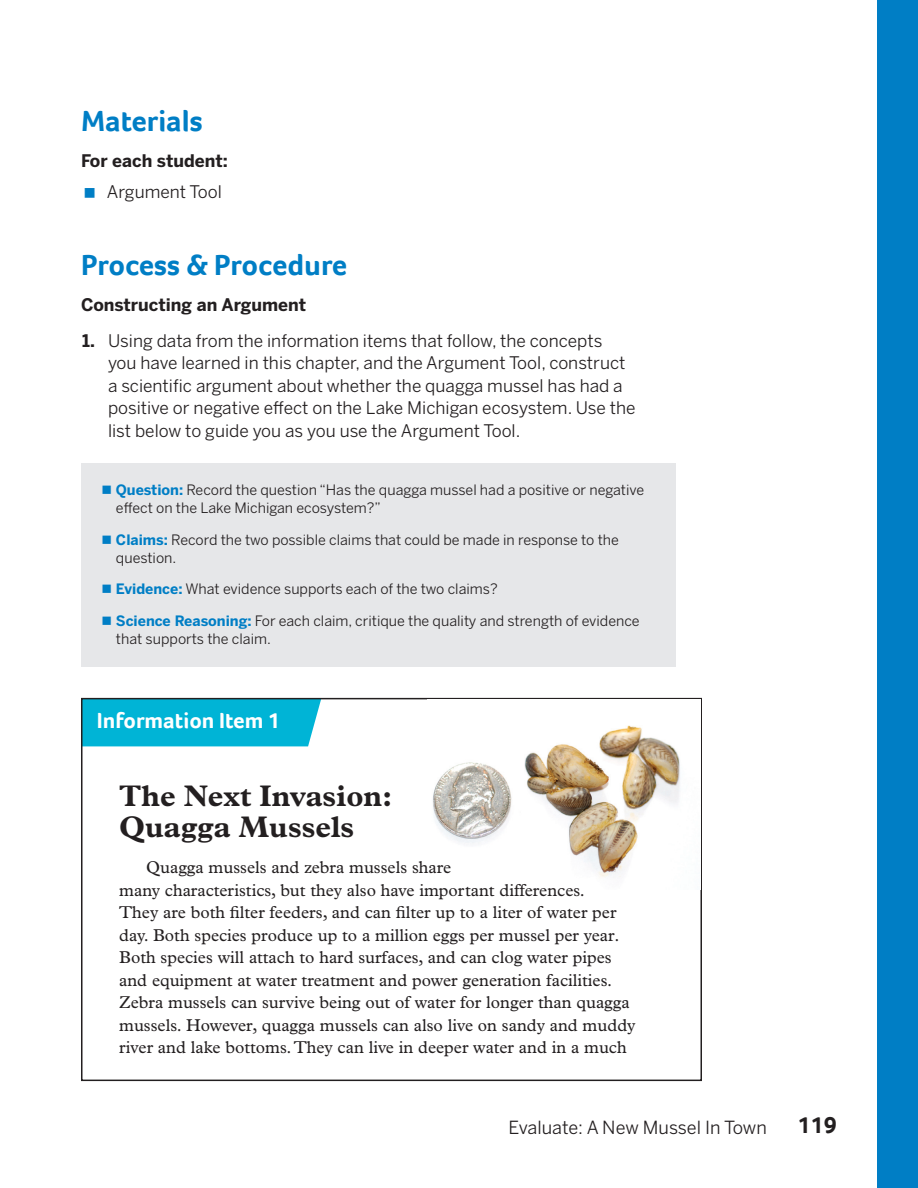
<style>
.page{position:relative;width:918px;height:1188px;background:#fff}
.page>*{position:absolute;margin:0;border:0;box-sizing:border-box;transform-origin:0 0}
.Reading_Header{font:700 30px/31.5px "Plantin Std";color:#231f20}
.Section_Header{font:700 30px "Foco";color:#007ec5}
.t1{font:700 24px "Foco";color:#231f20}
.Table_Header_Small{font:700 22.5px "Foco";color:#fff}
.t2{font:18px "Benton Sans";color:#231f20}
.Paragraph{font:17.25px/22.5px "Plantin Std";color:#231f20}
.t3{font:17.25px/22.5px "Benton Sans";color:#231f20}
.List_Subheader{font:700 17.25px "Benton Sans";color:#231f20}
.Explanation_Argument{font:14.25px/18px "Benton Sans";color:#231f20}
.s1{font-weight:700}
.s2{color:#007ec5}
.s3{font-weight:700;color:#007ec5}
</style>
<div class="page">
<div style="left:878px;top:0;width:40px;height:1188px;background:#007ec5"></div>
<svg style="left:81px;top:697px;width:621px;height:385px"></svg>
<img style="left:428px;top:700px;width:273px;height:189px">
<div style="left:81px;top:464px;width:595px;height:72px;background:#e6e7e9"></div>
<div style="left:81px;top:513px;width:595px;height:73px;background:#e6e7e9"></div>
<div style="left:81px;top:563px;width:595px;height:54px;background:#e6e7e9"></div>
<div style="left:81px;top:594px;width:595px;height:73px;background:#e6e7e9"></div>
<p class="Section_Header" style="left:81px;top:101px;width:123px">Materials</p>
<p class="List_Subheader" style="left:81px;top:150px;width:148px">For each student:</p>
<p class="t3" style="left:107px;top:180px;width:117px">Argument Tool</p>
<p class="Section_Header" style="left:81px;top:245px;width:268px">Process &amp; Procedure</p>
<p class="List_Subheader" style="left:81px;top:294px;width:227px">Constructing an Argument</p>
<p class="t3" style="left:108px;top:329px;width:529px;text-indent:-26px"><span class="s1">1.</span> Using data from the information items that follow, the concepts<br>you have learned in this chapter, and the Argument Tool, construct a scientific argument about whether the quagga mussel has had a positive or negative effect on the Lake Michigan ecosystem. Use the list below to guide you as you use the Argument Tool.</p>
<p class="Explanation_Argument" style="left:116px;top:481px;width:530px;text-indent:-14px"><span class="s2">■</span> <span class="s3">Question:</span> Record the question “Has the quagga mussel had a positive or negative effect on the Lake Michigan ecosystem?”</p>
<p class="Explanation_Argument" style="left:116px;top:530px;width:505px;text-indent:-14px"><span class="s2">■</span> <span class="s3">Claims:</span> Record the two possible claims that could be made in response to the question.</p>
<p class="Explanation_Argument" style="left:101px;top:580px;width:398px"><span class="s2">■</span> <span class="s3">Evidence:</span> What evidence supports each of the two claims?</p>
<p class="Explanation_Argument" style="left:116px;top:611px;width:525px;text-indent:-14px"><span class="s2">■</span> <span class="s3">Science Reasoning:</span> For each claim, critique the quality and strength of evidence that supports the claim.</p>
<p class="Table_Header_Small" style="left:97px;top:705px;width:185px">Information Item 1</p>
<p class="Reading_Header" style="left:119px;top:779px;width:275px">The Next Invasion:<br>Quagga Mussels</p>
<p class="Paragraph" style="left:119px;top:856px;width:518px;text-indent:27px">Quagga mussels and zebra mussels share<br>many characteristics, but they also have important differences.<br>They are both filter feeders, and can filter up to a liter of water per day. Both species produce up to a million eggs per mussel per year.<br>Both species will attach to hard surfaces, and can clog water pipes and equipment at water treatment and power generation facilities.<br>Zebra mussels can survive being out of water for longer than quagga mussels. However, quagga mussels can also live on sandy and muddy river and lake bottoms. They can live in deeper water and in a much</p>
<p class="t2" style="left:509px;top:1117px;width:260px">Evaluate: A New Mussel In Town</p>
<h2 class="t1" style="left:797px;top:1109px;width:41px">119</h2>
</div>
